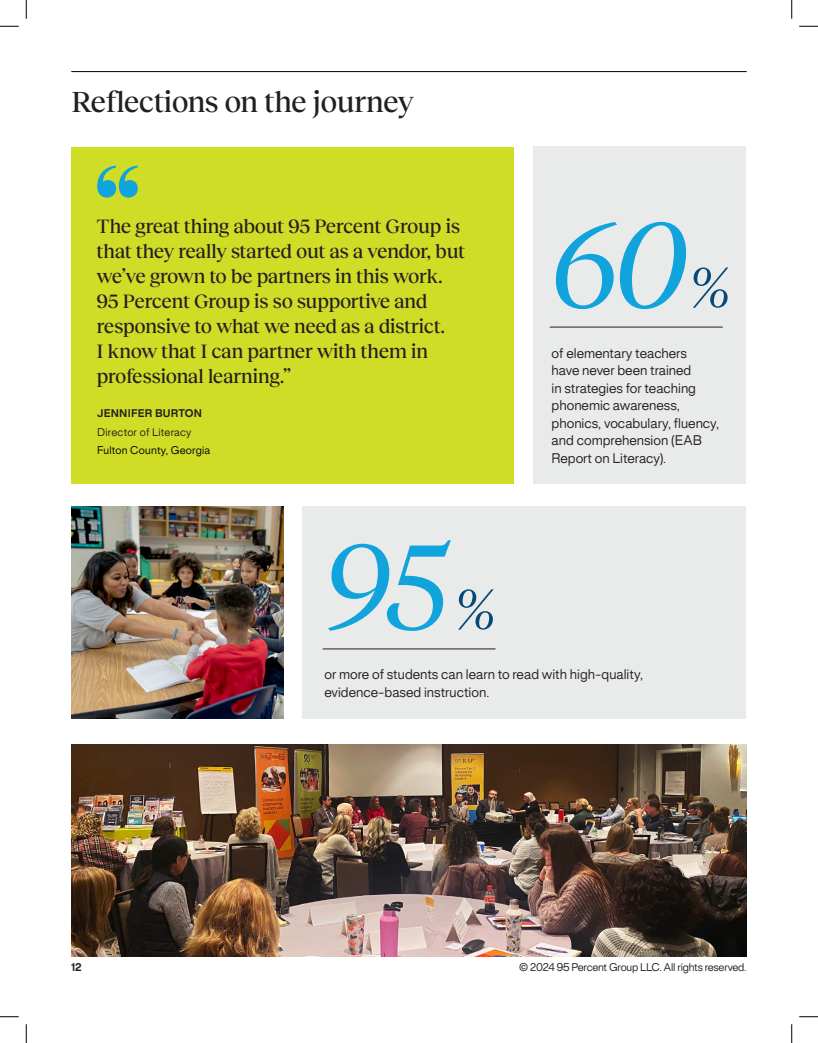
<style>
.page{position:relative;width:818px;height:1043px;background:#fff}
.page>*{position:absolute;margin:0;border:0;box-sizing:border-box;transform-origin:0 0}
.t1{font:italic 300 120.75px "Tiempos Headline";color:#11a4dc}
.t2{font:italic 300 55.88px "Tiempos Headline";color:#064976}
.Headline__Medium_28pt{font:500 30px "Reckless Neue";letter-spacing:-.025em;color:#231f20}
.t3{font:500 20px/25px "Reckless Neue";letter-spacing:-.025em;color:#231f20}
.t4{font:12.5px/17.5px "Rules";color:#231f20}
.t5{font:10px "Rules";letter-spacing:-.02em;color:#231f20}
.Body__Small_10pt{font:10px "Rules";letter-spacing:.02em;color:#000}
.t6{font:10px "Rules";letter-spacing:.02em;color:#231f20}
.t7{font:700 10px "Rules";letter-spacing:.02em;color:#231f20}
</style>
<div class="page">
<hr style="left:71px;top:956px;width:675px;height:1px;background:#000">
<hr style="left:71px;top:71px;width:675px;height:1px;background:#000">
<div style="left:71px;top:147px;width:442px;height:336px;background:#d0dd27"></div>
<img style="left:71px;top:506px;width:212px;height:212px">
<img style="left:71px;top:744px;width:675px;height:212px">
<div style="left:302px;top:506px;width:443px;height:212px;background:#e9ebeb"></div>
<div style="left:534px;top:146px;width:211px;height:337px;background:#e9ebeb"></div>
<svg style="left:97px;top:166px;width:41px;height:32px"></svg>
<hr style="left:549px;top:326px;width:173px;height:1px;background:#231f20">
<hr style="left:322px;top:648px;width:173px;height:1px;background:#231f20">
<svg style="left:0;top:25px;width:19px;height:2px"></svg>
<svg style="left:799px;top:25px;width:19px;height:2px"></svg>
<svg style="left:0;top:1016px;width:19px;height:1px"></svg>
<svg style="left:799px;top:1016px;width:19px;height:1px"></svg>
<svg style="left:25px;top:0;width:2px;height:19px"></svg>
<svg style="left:25px;top:1024px;width:2px;height:18px"></svg>
<svg style="left:791px;top:0;width:1px;height:19px"></svg>
<svg style="left:791px;top:1024px;width:1px;height:18px"></svg>
<p class="Headline__Medium_28pt" style="left:71px;top:80px;width:344px">Reflections on the journey</p>
<p class="t3" style="left:97px;top:212px;width:370px">The great thing about 95 Percent Group is that they really started out as a vendor, but we’ve grown to be partners in this work.<br>95 Percent Group is so supportive and responsive to what we need as a district.<br>I know that I can partner with them in professional learning.”</p>
<p class="t7" style="left:97px;top:404px;width:106px">JENNIFER BURTON</p>
<p class="t6" style="left:97px;top:423px;width:96px">Director of Literacy</p>
<p class="Body__Small_10pt" style="left:97px;top:441px;width:115px">Fulton County, Georgia</p>
<p class="t1" style="left:324px;top:505px;width:127px">95</p>
<p class="t2" style="left:455px;top:571px;width:42px">%</p>
<p class="t1" style="left:551px;top:183px;width:137px">60</p>
<p class="t2" style="left:689px;top:249px;width:42px">%</p>
<p class="t4" style="left:551px;top:342px;width:169px">of elementary teachers<br>have never been trained<br>in strategies for teaching phonemic awareness, phonics, vocabulary, fluency, and comprehension (EAB<br>Report on Literacy).</p>
<p class="t4" style="left:324px;top:664px;width:320px">or more of students can learn to read with high-quality, evidence-based instruction.</p>
<p class="t7" style="left:71px;top:958px;width:12px">12</p>
<p class="t5" style="left:519px;top:958px;width:229px">© 2024 95 Percent Group LLC. All rights reserved.</p>
</div>
